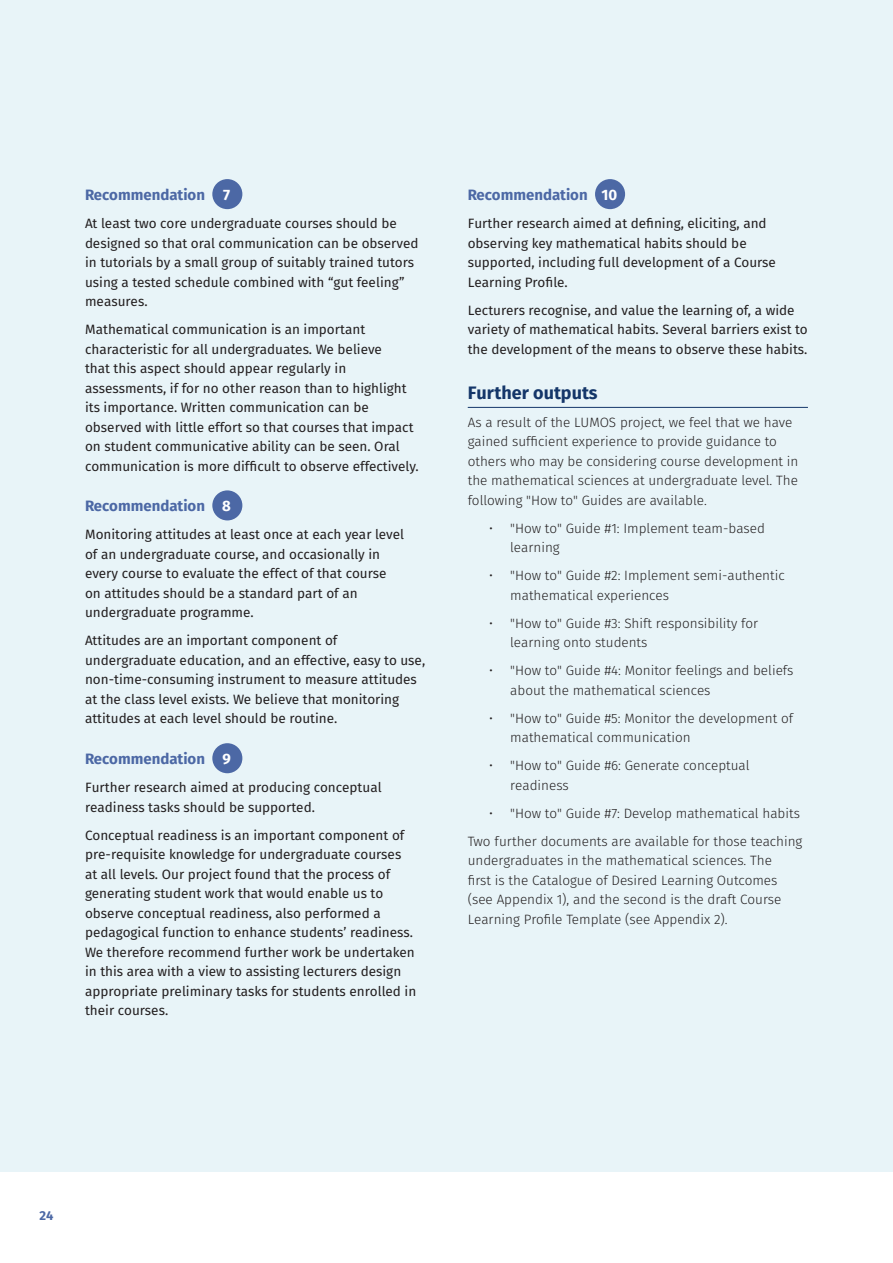
<style>
.page{position:relative;width:893px;height:1263px;background:#fff}
.page>*{position:absolute;margin:0;border:0;box-sizing:border-box;transform-origin:0 0}
.t1{font:700 18px "Fira Sans";color:#143669}
.t2{font:700 15px "Fira Sans";color:#4c68a5}
.t3{font:13.5px/19.5px "Fira Sans";color:#231f20}
.t4{font:300 13.5px/19.5px "Fira Sans";color:#231f20}
.t5{font:700 12.9px "Fira Sans";color:#4c68a5}
.s1{color:#fff}
</style>
<div class="page">
<div style="left:0;top:0;width:893px;height:1171px;background:#e8f4f8"></div>
<div style="left:212px;top:179px;width:30px;height:30px;background:#4c68a5;border-radius:50%"></div>
<div style="left:212px;top:490px;width:30px;height:30px;background:#4c68a5;border-radius:50%"></div>
<div style="left:212px;top:743px;width:30px;height:30px;background:#4c68a5;border-radius:50%"></div>
<hr style="left:468px;top:407px;width:340px;height:1px;background:#143669">
<div style="left:595px;top:179px;width:30px;height:30px;background:#4c68a5;border-radius:50%"></div>
<p class="t2" style="left:85px;top:184px;width:147px">Recommendation <span class="s1">7</span></p>
<p class="t3" style="left:85px;top:215px;width:335px">At least two core undergraduate courses should be designed so that oral communication can be observed in tutorials by a small group of suitably trained tutors using a tested schedule combined with “gut feeling” measures.</p>
<p class="t3" style="left:85px;top:321px;width:335px">Mathematical communication is an important characteristic for all undergraduates. We believe<br>that this aspect should appear regularly in assessments, if for no other reason than to highlight its importance. Written communication can be observed with little effort so that courses that impact on student communicative ability can be seen. Oral communication is more difficult to observe effectively.</p>
<p class="t2" style="left:85px;top:496px;width:147px">Recommendation <span class="s1">8</span></p>
<p class="t3" style="left:85px;top:526px;width:321px">Monitoring attitudes at least once at each year level of an undergraduate course, and occasionally in every course to evaluate the effect of that course on attitudes should be a standard part of an undergraduate programme.</p>
<p class="t3" style="left:85px;top:632px;width:342px">Attitudes are an important component of undergraduate education, and an effective, easy to use, non-time-consuming instrument to measure attitudes at the class level exists. We believe that monitoring attitudes at each level should be routine.</p>
<p class="t2" style="left:85px;top:748px;width:147px">Recommendation <span class="s1">9</span></p>
<p class="t3" style="left:85px;top:779px;width:298px">Further research aimed at producing conceptual readiness tasks should be supported.</p>
<p class="t3" style="left:85px;top:826px;width:333px">Conceptual readiness is an important component of pre-requisite knowledge for undergraduate courses at all levels. Our project found that the process of generating student work that would enable us to observe conceptual readiness, also performed a pedagogical function to enhance students’ readiness.<br>We therefore recommend further work be undertaken in this area with a view to assisting lecturers design appropriate preliminary tasks for students enrolled in their courses.</p>
<p class="t2" style="left:468px;top:184px;width:151px">Recommendation <span class="s1">10</span></p>
<p class="t3" style="left:468px;top:215px;width:310px">Further research aimed at defining, eliciting, and observing key mathematical habits should be supported, including full development of a Course Learning Profile.</p>
<p class="t3" style="left:468px;top:301px;width:342px">Lecturers recognise, and value the learning of, a wide variety of mathematical habits. Several barriers exist to the development of the means to observe these habits.</p>
<h1 class="t1" style="left:468px;top:380px;width:131px">Further outputs</h1>
<p class="t4" style="left:468px;top:413px;width:332px">As a result of the LUMOS project, we feel that we have gained sufficient experience to provide guidance to others who may be considering course development in the mathematical sciences at undergraduate level. The following "How to" Guides are available.</p>
<p class="t4" style="left:510px;top:519px;width:256px;text-indent:-21px">• "How to" Guide #1: Implement team-based learning</p>
<p class="t4" style="left:510px;top:567px;width:276px;text-indent:-21px">• "How to" Guide #2: Implement semi-authentic mathematical experiences</p>
<p class="t4" style="left:510px;top:614px;width:249px;text-indent:-21px">• "How to" Guide #3: Shift responsibility for learning onto students</p>
<p class="t4" style="left:510px;top:662px;width:285px;text-indent:-21px">• "How to" Guide #4: Monitor feelings and beliefs about the mathematical sciences</p>
<p class="t4" style="left:510px;top:709px;width:284px;text-indent:-21px">• "How to" Guide #5: Monitor the development of mathematical communication</p>
<p class="t4" style="left:510px;top:757px;width:241px;text-indent:-21px">• "How to" Guide #6: Generate conceptual readiness</p>
<p class="t4" style="left:468px;top:800px;width:336px;line-height:28px;text-align:right">• "How to" Guide #7: Develop mathematical habits<br>Two further documents are available for those teaching</p>
<p class="t4" style="left:468px;top:852px;width:315px">undergraduates in the mathematical sciences. The first is the Catalogue of Desired Learning Outcomes (see Appendix 1), and the second is the draft Course Learning Profile Template (see Appendix 2).</p>
<p class="t5" style="left:40px;top:1206px;width:16px">24</p>
</div>
